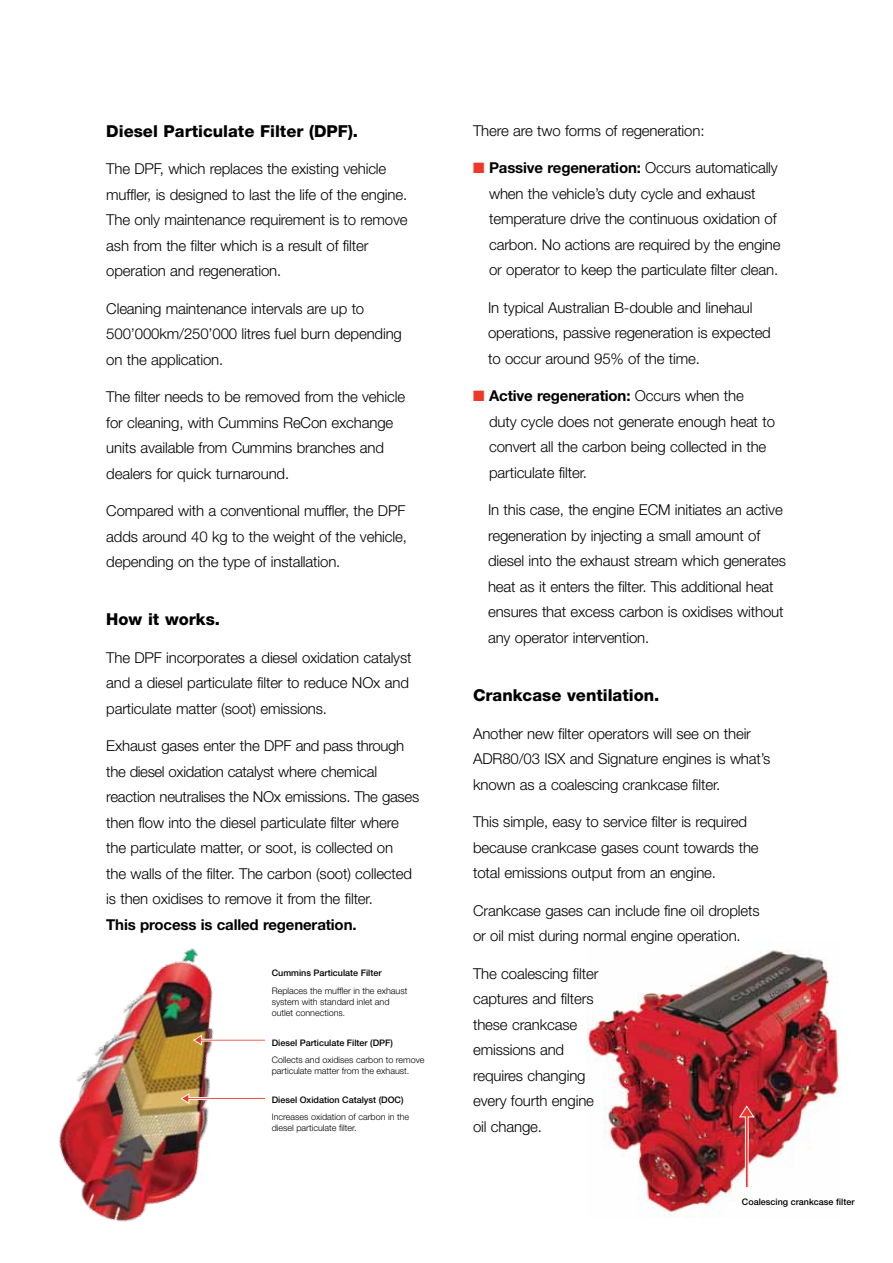
<style>
.page{position:relative;width:893px;height:1263px;background:#fff}
.page>*{position:absolute;margin:0;border:0;box-sizing:border-box;transform-origin:0 0}
.t1{font:800 16.5px "Helvetica Neue";color:#000}
.t2{font:300 15px/25.5px "Helvetica Neue";letter-spacing:-.01em;color:#000}
.t3{font:700 15px "Helvetica Neue";letter-spacing:-.01em;color:#000}
.t4{font:300 9px/10.8px "Helvetica Neue";color:#000}
.t5{font:500 9px "Helvetica Neue";color:#000}
.s1{font-stretch:condensed}
.s2{color:#ef3829}
.s3{font-weight:700}
</style>
<div class="page">
<img style="left:59px;top:948px;width:155px;height:274px">
<svg style="left:193px;top:1035px;width:72px;height:10px"></svg>
<svg style="left:180px;top:1093px;width:85px;height:11px"></svg>
<img style="left:587px;top:950px;width:254px;height:267px">
<svg style="left:738px;top:1105px;width:17px;height:83px"></svg>
<p class="t1" style="left:106px;top:121px;width:253px">Diesel Particulate Filter (DPF).</p>
<p class="t2" style="left:106px;top:156px;width:303px">The DPF, which replaces the existing vehicle muffler, is designed to last the life of the engine.<br>The only maintenance requirement is to remove ash from the filter which is a result of filter operation and regeneration.</p>
<p class="t2" style="left:106px;top:295px;width:297px">Cleaning maintenance intervals are up to<br>500’000km/250’000 litres fuel burn depending on the application.</p>
<p class="t2" style="left:106px;top:384px;width:300px">The filter needs to be removed from the vehicle for cleaning, with Cummins ReCon exchange units available from Cummins branches and dealers for quick turnaround.</p>
<p class="t2" style="left:106px;top:498px;width:302px;text-align:justify">Compared with a conventional muffler, the DPF adds around 40 kg to the weight of the vehicle, depending on the type of installation.</p>
<p class="t1" style="left:106px;top:610px;width:115px">How it works.</p>
<p class="t2" style="left:106px;top:644px;width:307px">The DPF incorporates a diesel oxidation catalyst and a diesel particulate filter to reduce NOx and particulate matter (soot) emissions.</p>
<p class="t2" style="left:106px;top:733px;width:314px">Exhaust gases enter the DPF and pass through the diesel oxidation catalyst where chemical reaction neutralises the NOx emissions. The gases then flow into the diesel particulate filter where the particulate matter, or soot, is collected on<br>the walls of the filter. The carbon (soot) collected is then oxidises to remove it from the filter.</p>
<p class="t3" style="left:106px;top:915px;width:252px">This process is called regeneration.</p>
<p class="t5" style="left:272px;top:967px;width:111px">Cummins Particulate Filter</p>
<p class="t4" style="left:272px;top:985px;width:137px">Replaces the muffler in the exhaust system with standard inlet and outlet connections<span class="s1">.</span></p>
<p class="t5" style="left:272px;top:1037px;width:123px">Diesel Particulate Filter (DPF)</p>
<p class="t4" style="left:272px;top:1054px;width:154px">Collects and oxidises carbon to remove particulate matter from the exhaust.</p>
<p class="t5" style="left:272px;top:1095px;width:133px">Diesel Oxidation Catalyst (DOC)</p>
<p class="t4" style="left:272px;top:1111px;width:139px">Increases oxidation of carbon in the diesel particulate filter.</p>
<p class="t2" style="left:473px;top:117px;width:233px">There are two forms of regeneration:</p>
<p class="t2" style="left:489px;top:155px;width:293px;text-indent:-16px"><span class="s2">■</span> <span class="s3">Passive regeneration:</span> Occurs automatically when the vehicle’s duty cycle and exhaust temperature drive the continuous oxidation of carbon. No actions are required by the engine or operator to keep the particulate filter clean.</p>
<p class="t2" style="left:488px;top:294px;width:284px">In typical Australian B-double and linehaul operations, passive regeneration is expected to occur around 95% of the time.</p>
<p class="t2" style="left:489px;top:383px;width:287px;text-indent:-16px"><span class="s2">■</span> <span class="s3">Active regeneration:</span> Occurs when the duty cycle does not generate enough heat to convert all the carbon being collected in the particulate filter.</p>
<p class="t2" style="left:488px;top:497px;width:300px">In this case, the engine ECM initiates an active regeneration by injecting a small amount of diesel into the exhaust stream which generates heat as it enters the filter. This additional heat ensures that excess carbon is oxidises without any operator intervention.</p>
<p class="t1" style="left:473px;top:685px;width:188px">Crankcase ventilation.</p>
<p class="t2" style="left:473px;top:720px;width:299px">Another new filter operators will see on their<br>ADR80/03 ISX and Signature engines is what’s known as a coalescing crankcase filter.</p>
<p class="t2" style="left:473px;top:809px;width:287px">This simple, easy to service filter is required because crankcase gases count towards the total emissions output from an engine.</p>
<p class="t2" style="left:473px;top:897px;width:288px">Crankcase gases can include fine oil droplets or oil mist during normal engine operation.</p>
<p class="t2" style="left:473px;top:960px;width:127px">The coalescing filter captures and filters these crankcase emissions and requires changing every fourth engine oil change.</p>
<p class="t5" style="left:742px;top:1196px;width:114px">Coalescing crankcase filter</p>
</div>
